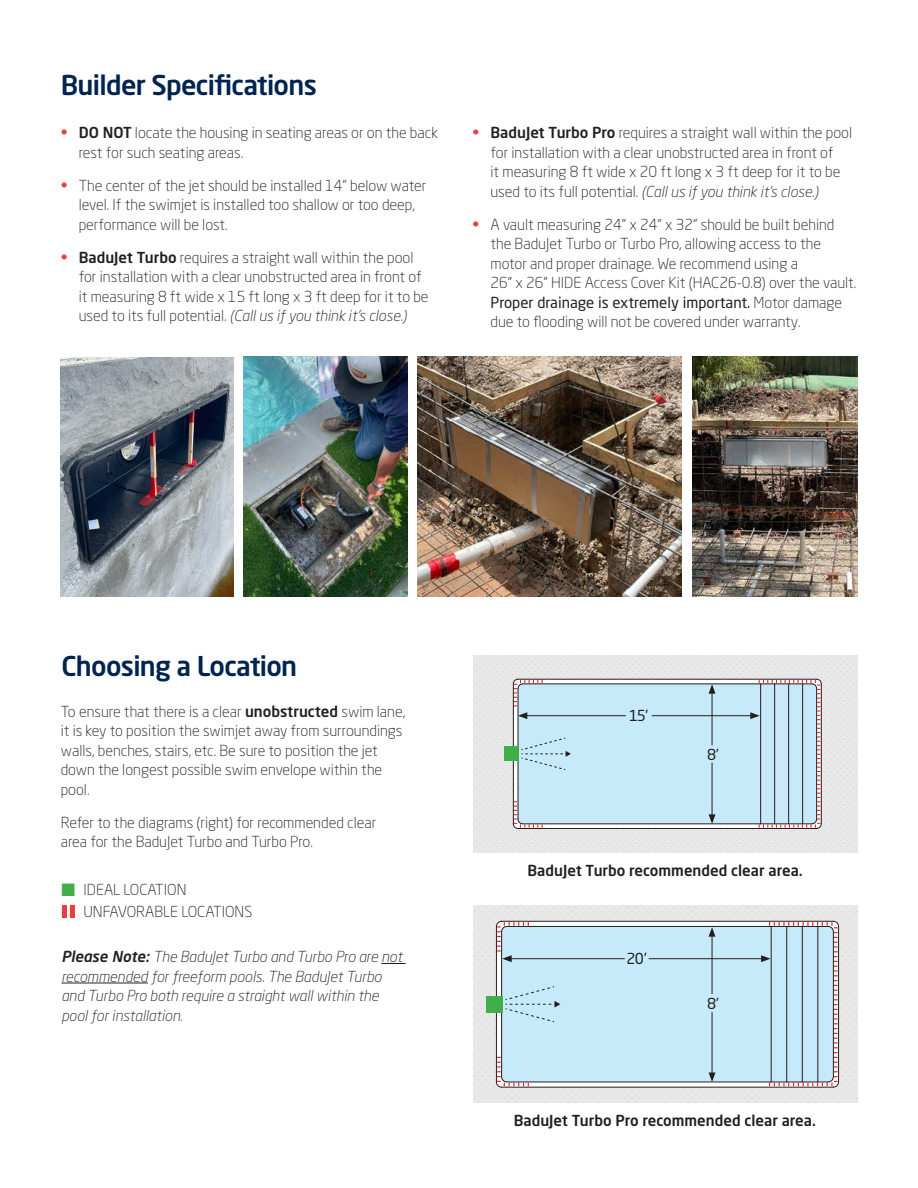
<style>
.page{position:relative;width:918px;height:1188px;background:#fff}
.page>*{position:absolute;margin:0;border:0;box-sizing:border-box;transform-origin:0 0}
.t1{font:500 27px "Neo Sans Std";letter-spacing:-.025em;color:#002451}
.t2{font:300 15px/19.5px "Neo Sans Std";color:#231f20}
.t3{font:italic 300 15px/19.5px "Neo Sans Std";color:#231f20}
.t4{font:500 15px "Neo Sans Std";color:#231f20}
.t5{font:15px "Neo Sans Std";color:#231f20}
.s1{font-size:16.5px;color:#ee3d3c}
.s2{font-weight:500}
.s3{font-style:italic}
.s4{font-weight:400}
.s5{color:#40ae49}
.s6{color:#fff}
</style>
<div class="page">
<div style="left:474px;top:906px;width:384px;height:197px;background:#e9e8e8"></div>
<svg style="left:496px;top:921px;width:343px;height:166px"></svg>
<hr style="left:501px;top:932px;width:1px;height:145px;background:#231f20">
<div style="left:506px;top:926px;width:255px;height:157px;background:#c6eafa"></div>
<hr style="left:496px;top:926px;width:1px;height:156px;background:#231f20">
<hr style="left:502px;top:1087px;width:331px;height:1px;background:#231f20">
<hr style="left:502px;top:921px;width:331px;height:1px;background:#231f20">
<div style="left:486px;top:996px;width:16px;height:16px;background:#40ae49"></div>
<svg style="left:506px;top:986px;width:54px;height:36px;background:#bee0ef"></svg>
<svg style="left:495px;top:1055px;width:34px;height:33px"></svg>
<div style="left:474px;top:655px;width:384px;height:198px;background:#e9e8e8"></div>
<div style="left:504px;top:747px;width:15px;height:14px;background:#40ae49"></div>
<img style="left:61px;top:357px;width:172px;height:240px">
<img style="left:243px;top:357px;width:164px;height:240px">
<img style="left:418px;top:357px;width:263px;height:240px">
<img style="left:692px;top:357px;width:166px;height:240px">
<hr style="left:62px;top:905px;width:4px;height:13px;background:#ee3d3c">
<hr style="left:71px;top:905px;width:4px;height:13px;background:#ee3d3c">
<hr style="left:509px;top:958px;width:116px;height:1px;background:#231f20">
<svg style="left:496px;top:920px;width:33px;height:42px"></svg>
<hr style="left:649px;top:958px;width:114px;height:1px;background:#231f20">
<svg style="left:761px;top:920px;width:78px;height:168px;background:#bed7e4"></svg>
<hr style="left:712px;top:934px;width:1px;height:60px;background:#231f20">
<svg style="left:709px;top:927px;width:7px;height:10px"></svg>
<svg style="left:513px;top:678px;width:309px;height:151px;background:#c0ddeb"></svg>
<hr style="left:712px;top:1012px;width:1px;height:63px;background:#231f20">
<svg style="left:709px;top:1073px;width:7px;height:9px"></svg>
<svg style="left:381px;top:963px;width:25px;height:1px"></svg>
<hr style="left:61px;top:983px;width:87px;height:1px;background:#231f20">
<h1 class="t1" style="left:61px;top:68px;width:258px">Builder Specifications</h1>
<p class="t2" style="left:79px;top:123px;width:361px;text-indent:-18px"><span class="s1">•</span> <span class="s2">DO NOT</span> locate the housing in seating areas or on the back rest for such seating areas.</p>
<p class="t2" style="left:79px;top:176px;width:349px;text-indent:-18px"><span class="s1">•</span> The center of the jet should be installed 14” below water level. If the swimjet is installed too shallow or too deep, performance will be lost.</p>
<p class="t2" style="left:79px;top:248px;width:351px;text-indent:-18px"><span class="s1">•</span> <span class="s2">BaduJet Turbo</span> requires a straight wall within the pool for installation with a clear unobstructed area in front of it measuring 8 ft wide x 15 ft long x 3 ft deep for it to be used to its full potential. <span class="s3">(Call us if you think it’s close.)</span></p>
<p class="t2" style="left:490px;top:123px;width:363px;text-indent:-18px"><span class="s1">•</span> <span class="s2">BaduJet Turbo Pro</span> requires a straight wall within the pool for installation with a clear unobstructed area in front of<br>it measuring 8 ft wide x 20 ft long x 3 ft deep for it to be used to its full potential. <span class="s3">(Call us if you think it’s close.)</span></p>
<p class="t2" style="left:490px;top:215px;width:367px;text-indent:-18px"><span class="s1">•</span> A vault measuring 24” x 24” x 32” should be built behind the BaduJet Turbo or Turbo Pro, allowing access to the motor and proper drainage. We recommend using a<br>26” x 26” HIDE Access Cover Kit (HAC26-0.8) over the vault.<br><span class="s4">Proper drainage is extremely important.</span> Motor damage due to flooding will not be covered under warranty.</p>
<h1 class="t1" style="left:61px;top:649px;width:237px">Choosing a Location</h1>
<p class="t2" style="left:61px;top:702px;width:346px">To ensure that there is a clear <span class="s2">unobstructed</span> swim lane, it is key to position the swimjet away from surroundings walls, benches, stairs, etc. Be sure to position the jet down the longest possible swim envelope within the pool.</p>
<p class="t2" style="left:61px;top:813px;width:317px">Refer to the diagrams (right) for recommended clear area for the BaduJet Turbo and Turbo Pro.</p>
<p class="t2" style="left:61px;top:879px;width:127px"><span class="s5">■</span> IDEAL LOCATION</p>
<p class="t2" style="left:61px;top:902px;width:192px"><span class="s6">■</span> UNFAVORABLE LOCATIONS</p>
<p class="t3" style="left:61px;top:947px;width:342px"><span class="s2">Please Note:</span> The BaduJet Turbo and Turbo Pro are not recommended for freeform pools. The BaduJet Turbo and Turbo Pro both require a straight wall within the pool for installation.</p>
<p class="t5" style="left:629px;top:706px;width:21px">15’</p>
<p class="t5" style="left:707px;top:745px;width:14px">8’</p>
<p class="t4" style="left:528px;top:861px;width:277px">BaduJet Turbo recommended clear area.</p>
<p class="t5" style="left:626px;top:949px;width:22px">20’</p>
<p class="t5" style="left:707px;top:994px;width:13px">8’</p>
<p class="t4" style="left:514px;top:1111px;width:304px">BaduJet Turbo Pro recommended clear area.</p>
</div>
